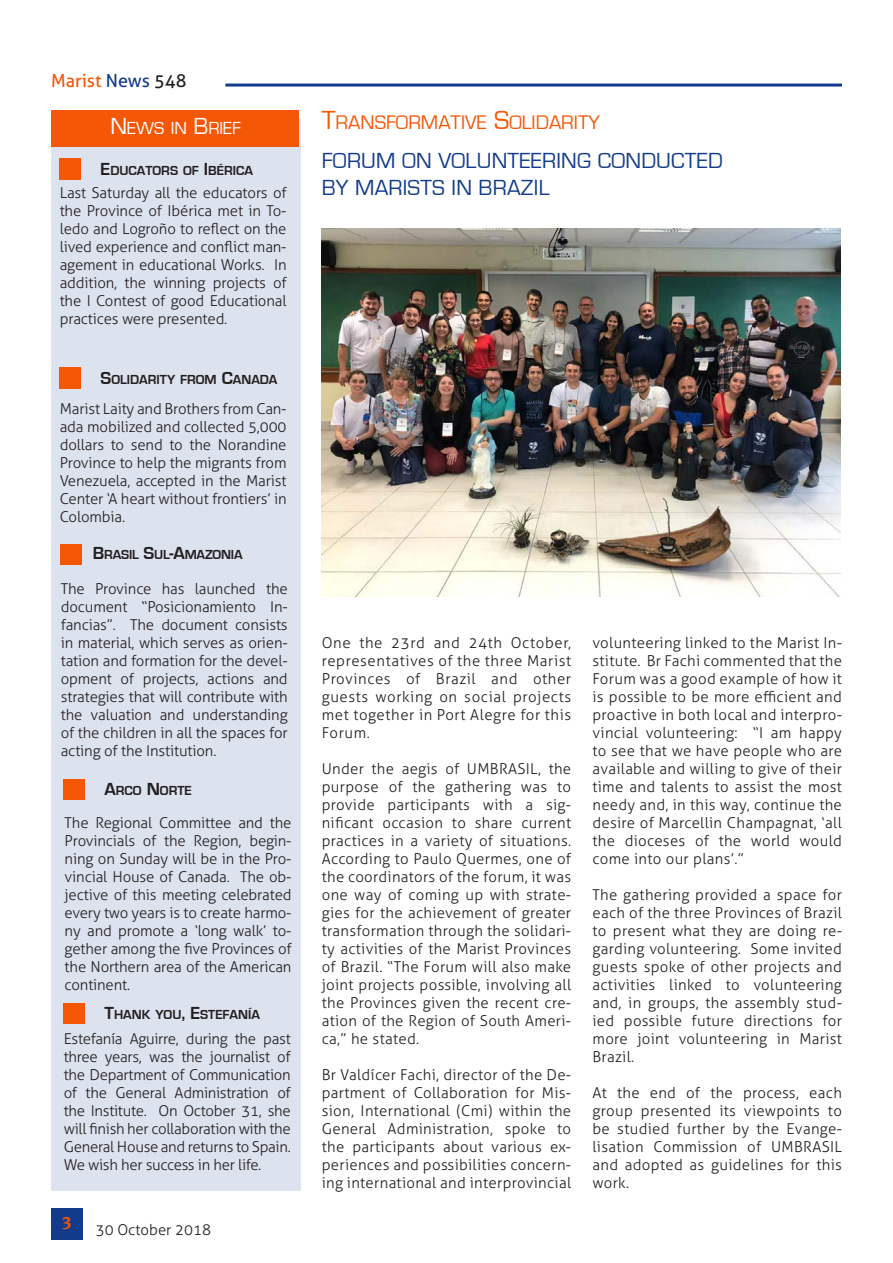
<style>
.page{position:relative;width:893px;height:1263px;background:#fff}
.page>*{position:absolute;margin:0;border:0;box-sizing:border-box;transform-origin:0 0}
.Titolo{font:22.5px/27px "Eurostile";letter-spacing:.01em;color:#123b8b}
.Titolo-2{font:20.25px "Eurostile";color:#f45706}
.t1{font:18px "Aller";color:#f45706}
.TitoloBox{font:18px "Eurostile";color:#fff}
.t2{font:700 18px "Novarese IT Cby BT";color:#f45706}
.Testo_normal{font:300 15px/18px "Aller";letter-spacing:.02em;color:#231f20;text-align:justify}
.Testo_sinEspacio{font:300 15px/18px "Aller";letter-spacing:-.01em;color:#231f20;text-align:justify}
.Testo_normal-2{font:300 15px "Aller";color:#231f20}
.SottoTitoloBox{font:700 13.5px "Eurostile";color:#231f20}
.s1{color:#123b8b}
.s2{color:#231f20}
.s3{font-size:24px}
.s4{font-size:18px}
.s5{font-size:27px}
</style>
<div class="page">
<hr style="left:225px;top:84px;width:617px;height:3px;background:#123b8b">
<div style="left:51px;top:1208px;width:32px;height:31px;background:#123b8b"></div>
<div style="left:51px;top:118px;width:249px;height:1073px;background:#dce2ee"></div>
<div style="left:51px;top:111px;width:248px;height:36px;background:#f45706"></div>
<div style="left:60px;top:158px;width:21px;height:21px;background:#f45706"></div>
<div style="left:60px;top:367px;width:21px;height:21px;background:#f45706"></div>
<div style="left:61px;top:544px;width:21px;height:20px;background:#f45706"></div>
<div style="left:64px;top:1003px;width:21px;height:20px;background:#f45706"></div>
<div style="left:64px;top:780px;width:21px;height:20px;background:#f45706"></div>
<img style="left:322px;top:228px;width:518px;height:369px">
<p class="t1" style="left:51px;top:69px;width:137px">Marist <span class="s1">News</span> <span class="s2">548</span></p>
<p class="TitoloBox" style="left:110px;top:118px;width:132px"><span class="s3">N</span>EWS IN <span class="s3">B</span>RIEF</p>
<p class="SottoTitoloBox" style="left:101px;top:163px;width:154px"><span class="s4">E</span>DUCATORS OF <span class="s4">I</span>BÉRICA</p>
<p class="Testo_sinEspacio" style="left:60px;top:184px;width:228px">Last Saturday all the educators of the Province of Ibérica met in To&shy;ledo and Logroño to reflect on the lived experience and conflict man&shy;agement in educational Works. In addition, the winning projects of the I Contest of good Educational practices were presented.</p>
<p class="SottoTitoloBox" style="left:101px;top:373px;width:178px"><span class="s4">S</span>OLIDARITY FROM <span class="s4">C</span>ANADA</p>
<p class="Testo_sinEspacio" style="left:60px;top:400px;width:228px">Marist Laity and Brothers from Can&shy;ada mobilized and collected 5,000 dollars to send to the Norandine Province to help the migrants from Venezuela, accepted in the Marist Center ‘A heart without frontiers’ in Colombia.</p>
<p class="SottoTitoloBox" style="left:93px;top:548px;width:151px"><span class="s4">B</span>RASIL <span class="s4">S</span>UL<span class="s4">-A</span>MAZONIA</p>
<p class="Testo_sinEspacio" style="left:61px;top:580px;width:228px">The Province has launched the document “Posicionamiento In&shy;fancias”. The document consists in material, which serves as orien&shy;tation and formation for the devel&shy;opment of projects, actions and strategies that will contribute with the valuation and understanding of the children in all the spaces for acting of the Institution.</p>
<p class="SottoTitoloBox" style="left:104px;top:783px;width:88px"><span class="s4">A</span>RCO <span class="s4">N</span> ORTE</p>
<p class="Testo_sinEspacio" style="left:65px;top:814px;width:228px">The Regional Committee and the Provincials of the Region, begin&shy;ning on Sunday will be in the Pro&shy;vincial House of Canada. The ob&shy;jective of this meeting celebrated every two years is to create harmo&shy;ny and promote a ‘long walk’ to&shy;gether among the five Provinces of the Northern area of the American continent.</p>
<p class="SottoTitoloBox" style="left:104px;top:1007px;width:157px"><span class="s4">T</span>HANK YOU<span class="s4">, E</span>STEFANÍA</p>
<p class="Testo_sinEspacio" style="left:64px;top:1030px;width:228px">Estefanía Aguirre, during the past three years, was the journalist of the Department of Communication of the General Administration of the Institute. On October 31, she will finish her collaboration with the General House and returns to Spain.<br>We wish her success in her life.</p>
<p class="t2" style="left:62px;top:1212px;width:12px">3</p>
<p class="Testo_normal-2" style="left:96px;top:1220px;width:117px">30 October 2018</p>
<p class="Titolo-2" style="left:322px;top:111px;width:280px"><span class="s5">T</span>RANSFORMATIVE <span class="s5">S</span>OLIDARITY</p>
<p class="Titolo" style="left:322px;top:148px;width:403px">FORUM ON VOLUNTEERING CONDUCTED<br>BY MARISTS IN BRAZIL</p>
<p class="Testo_normal" style="left:322px;top:634px;width:251px">One the 23rd and 24th October, representatives of the three Marist Provinces of Brazil and other guests working on social projects met together in Port Alegre for this Forum.</p>
<p class="Testo_normal" style="left:322px;top:760px;width:251px">Under the aegis of UMBRASIL, the purpose of the gathering was to provide participants with a sig&shy;nificant occasion to share current practices in a variety of situations.<br>According to Paulo Quermes, one of the coordinators of the forum, it was one way of coming up with strate&shy;gies for the achievement of greater transformation through the solidari&shy;ty activities of the Marist Provinces of Brazil. “The Forum will also make joint projects possible, involving all the Provinces given the recent cre&shy;ation of the Region of South Ameri&shy;ca,” he stated.</p>
<p class="Testo_normal" style="left:322px;top:1066px;width:251px">Br Valdícer Fachi, director of the De&shy;partment of Collaboration for Mis&shy;sion, International (Cmi) within the General Administration, spoke to the participants about various ex&shy;periences and possibilities concern&shy;ing international and interprovincial</p>
<p class="Testo_normal" style="left:592px;top:634px;width:251px">volunteering linked to the Marist In&shy;stitute. Br Fachi commented that the Forum was a good example of how it is possible to be more efficient and proactive in both local and interpro&shy;vincial volunteering: “I am happy to see that we have people who are available and willing to give of their time and talents to assist the most needy and, in this way, continue the desire of Marcellin Champagnat, ‘all the dioceses of the world would come into our plans’.”</p>
<p class="Testo_normal" style="left:592px;top:886px;width:251px">The gathering provided a space for each of the three Provinces of Brazil to present what they are doing re&shy;garding volunteering. Some invited guests spoke of other projects and activities linked to volunteering and, in groups, the assembly stud&shy;ied possible future directions for more joint volunteering in Marist Brazil.</p>
<p class="Testo_normal" style="left:592px;top:1084px;width:251px">At the end of the process, each group presented its viewpoints to be studied further by the Evange&shy;lisation Commission of UMBRASIL and adopted as guidelines for this work.</p>
</div>
